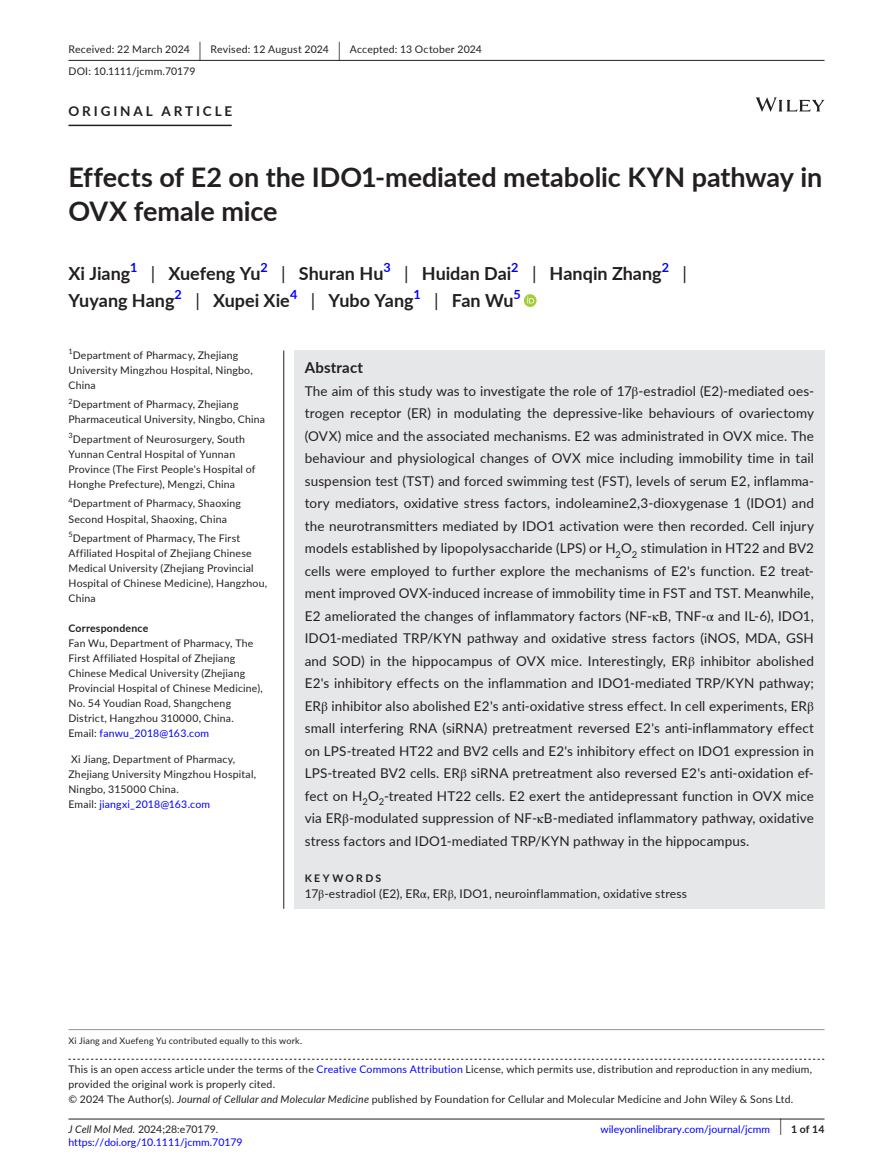
<style>
.page{position:relative;width:893px;height:1174px;background:#fff}
.page>*{position:absolute;margin:0;border:0;box-sizing:border-box;transform-origin:0 0}
.t1{font:700 27px/34.5px "Lato";color:#231f20}
.t2{font:700 18px "Lato";color:#231f20}
.t3{font:18px "Lato";color:#231f20}
.t4{font:700 15px "Lato";letter-spacing:.015em;color:#231f20}
.t5{font:13.5px/22.5px "Lato";letter-spacing:.01em;color:#231f20;text-align:justify}
.t6{font:700 13.5px "Lato";letter-spacing:.215em;color:#231f20}
.t7{font:700 12.6px "Lato";color:#00f}
.t8{font:12px "Lato";letter-spacing:.015em;color:#231f20}
.t9{font:10.5px/15px "Lato";letter-spacing:.02em;color:#231f20}
.t10{font:10.5px "Lato";color:#00f}
.t11{font:10.5px "Lato";color:#231f20}
.t12{font:700 10.5px "Lato";letter-spacing:.02em;color:#231f20}
.t13{font:700 10.5px "Lato";letter-spacing:.22em;color:#231f20}
.t14{font:9px "Lato";letter-spacing:.025em;color:#231f20}
.t15{font:7.35px "Lato";color:#231f20}
.s1{font-size:19.65px}
.s2{font-weight:400}
.s3{color:#00f}
.s4{font-family:"STIX"}
.s5{font-style:italic}
.s6{font-weight:400;font-size:17.4px}
</style>
<div class="page">
<hr style="left:68px;top:1118px;width:756px;height:1px;background:#231f20">
<svg style="left:756px;top:97px;width:68px;height:15px"></svg>
<hr style="left:68px;top:60px;width:756px;height:1px;background:#231f20">
<hr style="left:68px;top:125px;width:164px;height:1px;background:#231f20">
<svg style="left:524px;top:294px;width:13px;height:13px"></svg>
<svg style="left:527px;top:296px;width:7px;height:7px"></svg>
<svg style="left:68px;top:1058px;width:756px;height:1px"></svg>
<hr style="left:68px;top:1029px;width:756px;height:1px;background:#939598">
<div style="left:294px;top:350px;width:530px;height:558px;background:#e6e7e9"></div>
<hr style="left:283px;top:350px;width:1px;height:558px;background:#231f20">
<p class="t9" style="left:68px;top:38px;width:415px;line-height:21.8px">Received: 22 March 2024 <span class="s1">|</span> Revised: 12 August 2024 <span class="s1">|</span> Accepted: 13 October 2024<br>DOI: 10.1111/jcmm.70179</p>
<p class="t6" style="left:68px;top:101px;width:165px">ORIGINAL ARTICLE</p>
<h1 class="t1" style="left:68px;top:159px;width:755px">Effects of E2 on the IDO1-mediated metabolic KYN pathway in<br>OVX female mice</h1>
<h2 class="t2" style="left:68px;top:260px;width:63px">Xi Jiang</h2>
<p class="t7" style="left:130px;top:258px;width:9px">1</p>
<h2 class="t2" style="left:151px;top:260px;width:111px"><span class="s2">|</span> Xuefeng Yu</h2>
<p class="t7" style="left:260px;top:258px;width:9px">2</p>
<h2 class="t2" style="left:281px;top:260px;width:104px"><span class="s2">|</span> Shuran Hu</h2>
<p class="t7" style="left:383px;top:258px;width:9px">3</p>
<h2 class="t2" style="left:404px;top:260px;width:109px"><span class="s2">|</span> Huidan Dai</h2>
<p class="t7" style="left:511px;top:258px;width:9px">2</p>
<h2 class="t2" style="left:532px;top:260px;width:131px"><span class="s2">|</span> Hanqin Zhang</h2>
<p class="t7" style="left:662px;top:258px;width:9px">2</p>
<h2 class="t3" style="left:683px;top:260px;width:6px">|</h2>
<h2 class="t2" style="left:68px;top:287px;width:108px">Yuyang Hang</h2>
<p class="t7" style="left:175px;top:285px;width:9px">2</p>
<h2 class="t2" style="left:195px;top:287px;width:96px"><span class="s2">|</span> Xupei Xie</h2>
<p class="t7" style="left:290px;top:285px;width:9px">4</p>
<h2 class="t2" style="left:311px;top:287px;width:104px"><span class="s2">|</span> Yubo Yang</h2>
<p class="t7" style="left:413px;top:285px;width:9px">1</p>
<h2 class="t2" style="left:434px;top:287px;width:81px"><span class="s2">|</span> Fan Wu</h2>
<p class="t7" style="left:513px;top:285px;width:9px">5</p>
<p class="t15" style="left:68px;top:346px;width:6px">1</p>
<p class="t9" style="left:68px;top:347px;width:186px;text-indent:4px">Department of Pharmacy, Zhejiang<br>University Mingzhou Hospital, Ningbo,<br>China</p>
<p class="t15" style="left:68px;top:396px;width:6px">2</p>
<p class="t9" style="left:68px;top:397px;width:198px;text-indent:4px">Department of Pharmacy, Zhejiang<br>Pharmaceutical University, Ningbo, China</p>
<p class="t9" style="left:68px;top:431px;width:189px"><sup>3</sup>Department of Neurosurgery, South Yunnan Central Hospital of Yunnan Province (The First People's Hospital of Honghe Prefecture), Mengzi, China</p>
<p class="t9" style="left:68px;top:496px;width:174px"><sup>4</sup>Department of Pharmacy, Shaoxing<br>Second Hospital, Shaoxing, China</p>
<p class="t9" style="left:68px;top:530px;width:200px"><sup>5</sup>Department of Pharmacy, The First Affiliated Hospital of Zhejiang Chinese Medical University (Zhejiang Provincial Hospital of Chinese Medicine), Hangzhou, China</p>
<p class="t12" style="left:68px;top:620px;width:81px">Correspondence</p>
<p class="t9" style="left:68px;top:635px;width:196px">Fan Wu, Department of Pharmacy, The First Affiliated Hospital of Zhejiang Chinese Medical University (Zhejiang Provincial Hospital of Chinese Medicine), No. 54 Youdian Road, Shangcheng District, Hangzhou 310000, China.<br>Email: <span class="s3">fanwu_2018@163.com</span></p>
<p class="t9" style="left:68px;top:751px;width:189px">Xi Jiang, Department of Pharmacy,<br>Zhejiang University Mingzhou Hospital,<br>Ningbo, 315000 China.<br>Email: <span class="s3">jiangxi_2018@163.com</span></p>
<p class="t4" style="left:305px;top:356px;width:60px">Abstract</p>
<p class="t5" style="left:305px;top:379px;width:511px">The aim of this study was to investigate the role of 17<span class="s4">β</span>-estradiol (E2)-mediated oes&shy;trogen receptor (ER) in modulating the depressive-like behaviours of ovariectomy (OVX) mice and the associated mechanisms. E2 was administrated in OVX mice. The behaviour and physiological changes of OVX mice including immobility time in tail suspension test (TST) and forced swimming test (FST), levels of serum E2, inflamma&shy;tory mediators, oxidative stress factors, indoleamine2,3-dioxygenase 1 (IDO1) and the neurotransmitters mediated by IDO1 activation were then recorded. Cell injury models established by lipopolysaccharide (LPS) or H<sub>2</sub>O<sub>2</sub> stimulation in HT22 and BV2 cells were employed to further explore the mechanisms of E2's function. E2 treat&shy;ment improved OVX-induced increase of immobility time in FST and TST. Meanwhile, E2 ameliorated the changes of inflammatory factors (NF-<span class="s4">κ</span>B, TNF-<span class="s4">α</span> and IL-6), IDO1, IDO1-mediated TRP/KYN pathway and oxidative stress factors (iNOS, MDA, GSH and SOD) in the hippocampus of OVX mice. Interestingly, ER<span class="s4">β</span> inhibitor abolished E2's inhibitory effects on the inflammation and IDO1-mediated TRP/KYN pathway; ER<span class="s4">β</span> inhibitor also abolished E2's anti-oxidative stress effect. In cell experiments, ER<span class="s4">β </span>small interfering RNA (siRNA) pretreatment reversed E2's anti-inflammatory effect on LPS-treated HT22 and BV2 cells and E2's inhibitory effect on IDO1 expression in LPS-treated BV2 cells. ER<span class="s4">β</span> siRNA pretreatment also reversed E2's anti-oxidation ef&shy;fect on H<sub>2</sub>O<sub>2</sub>-treated HT22 cells. E2 exert the antidepressant function in OVX mice via ER<span class="s4">β</span>-modulated suppression of NF-<span class="s4">κ</span>B-mediated inflammatory pathway, oxidative stress factors and IDO1-mediated TRP/KYN pathway in the hippocampus.</p>
<p class="t13" style="left:305px;top:870px;width:78px">KEYWORDS</p>
<p class="t8" style="left:305px;top:885px;width:384px">17<span class="s4">β</span>-estradiol (E2), ER<span class="s4">α</span>, ER<span class="s4">β</span>, IDO1, neuroinflammation, oxidative stress</p>
<p class="t14" style="left:68px;top:1033px;width:235px">Xi Jiang and Xuefeng Yu contributed equally to this work.</p>
<p class="t9" style="left:68px;top:1061px;width:745px">This is an open access article under the terms of the <span class="s3">Creative Commons Attribution</span> License, which permits use, distribution and reproduction in any medium, provided the original work is properly cited.<br>© 2024 The Author(s). <span class="s5">Journal of Cellular and Molecular Medicine</span> published by Foundation for Cellular and Molecular Medicine and John Wiley &amp; Sons Ltd.</p>
<p class="t11" style="left:68px;top:1121px;width:151px"><span class="s5">J Cell Mol Med.</span> 2024;28:e70179.</p>
<p class="t12" style="left:779px;top:1121px;width:46px"><span class="s6">|</span> 1 of 14</p>
<p class="t10" style="left:68px;top:1135px;width:176px">https://doi.org/10.1111/jcmm.70179</p>
<p class="t10" style="left:600px;top:1121px;width:171px">wileyonlinelibrary.com/journal/jcmm</p>
</div>
